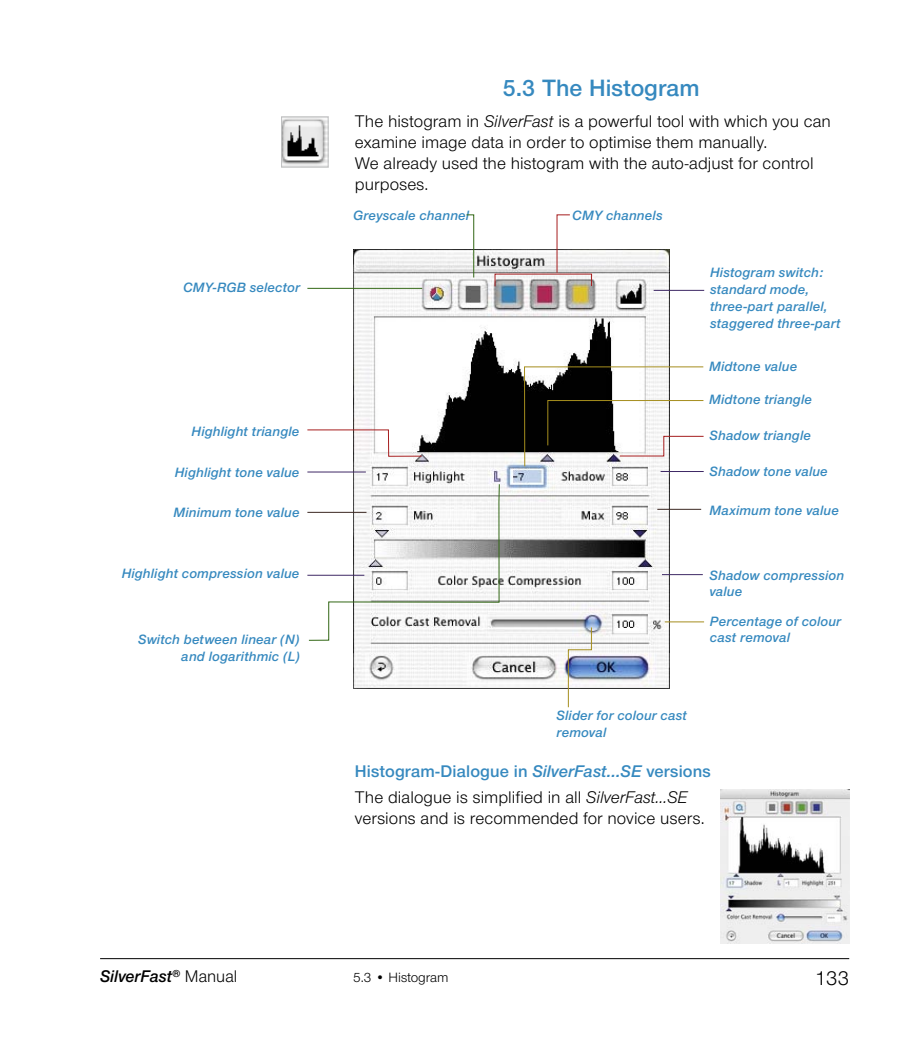
<style>
.page{position:relative;width:916px;height:1042px;background:#fff}
.page>*{position:absolute;margin:0;border:0;box-sizing:border-box;transform-origin:0 0}
.t1{font:600 24.5px "Nimbus Sans Novus T";color:#3689bf}
.t2{font:21px "Nimbus Sans Novus T";color:#000}
.t3{font:17.5px/21px "Nimbus Sans Novus T";letter-spacing:.005em;color:#000}
.t4{font:600 17.5px/25.9px "Nimbus Sans Novus T";letter-spacing:.005em;color:#3689bf}
.t5{font:italic 600 17.5px "Nimbus Sans Novus T";color:#000}
.t6{font:italic 600 14px/16.8px "Nimbus Sans Novus T";letter-spacing:.015em;color:#3689bf}
.t7{font:14px "Nimbus Sans Novus T";color:#000}
.s1{font-style:italic}
.s2{font-weight:400;color:#000}
.s3{font-weight:400;font-style:italic;color:#000}
.s4{font-weight:400;font-style:normal}
</style>
<div class="page">
<hr style="left:100px;top:958px;width:749px;height:1px;background:#000">
<img style="left:353px;top:250px;width:316px;height:438px">
<img style="left:283px;top:119px;width:43px;height:46px">
<div style="left:281px;top:117px;width:47px;height:50px;border:1px solid #bebfc0"></div>
<svg style="left:466px;top:214px;width:9px;height:64px"></svg>
<svg style="left:556px;top:214px;width:15px;height:59px"></svg>
<hr style="left:307px;top:288px;width:115px;height:1px;background:#326715">
<svg style="left:307px;top:429px;width:115px;height:28px"></svg>
<hr style="left:307px;top:471px;width:59px;height:1px;background:#3e2865">
<hr style="left:307px;top:512px;width:59px;height:1px;background:#3c2822">
<hr style="left:307px;top:575px;width:57px;height:1px;background:#3e2865">
<svg style="left:308px;top:483px;width:192px;height:158px"></svg>
<hr style="left:662px;top:574px;width:41px;height:1px;background:#3e2865">
<hr style="left:657px;top:509px;width:44px;height:1px;background:#3c2822">
<hr style="left:661px;top:471px;width:43px;height:1px;background:#3e2865">
<hr style="left:654px;top:290px;width:50px;height:1px;background:#3e2865">
<svg style="left:567px;top:626px;width:25px;height:82px"></svg>
<hr style="left:665px;top:621px;width:39px;height:1px;background:#a58e1e">
<svg style="left:524px;top:366px;width:180px;height:101px"></svg>
<img style="left:720px;top:790px;width:129px;height:153px">
<h1 class="t1" style="left:503px;top:74px;width:198px">5.3 The Histogram</h1>
<p class="t3" style="left:355px;top:111px;width:478px">The histogram in <span class="s1">SilverFast</span> is a powerful tool with which you can examine image data in order to optimise them manually.<br>We already used the histogram with the auto-adjust for control purposes.</p>
<p class="t6" style="left:183px;top:279px;width:118px">CMY-RGB selector</p>
<p class="t6" style="left:353px;top:206px;width:117px">Greyscale channel</p>
<p class="t6" style="left:572px;top:206px;width:92px">CMY channels</p>
<p class="t6" style="left:710px;top:264px;width:132px">Histogram switch: standard mode, three-part parallel, staggered three-part</p>
<p class="t6" style="left:709px;top:357px;width:89px">Midtone value</p>
<p class="t6" style="left:709px;top:391px;width:104px">Midtone triangle</p>
<p class="t6" style="left:192px;top:422px;width:109px">Highlight triangle</p>
<p class="t6" style="left:175px;top:463px;width:126px">Highlight tone value</p>
<p class="t6" style="left:173px;top:503px;width:128px">Minimum tone value</p>
<p class="t6" style="left:709px;top:501px;width:131px">Maximum tone value</p>
<p class="t6" style="left:709px;top:427px;width:103px">Shadow triangle</p>
<p class="t6" style="left:709px;top:462px;width:120px">Shadow tone value</p>
<p class="t6" style="left:122px;top:564px;width:179px">Highlight compression value</p>
<p class="t6" style="left:709px;top:566px;width:136px">Shadow compression value</p>
<p class="t6" style="left:138px;top:630px;width:163px;text-align:right">Switch between linear (N) and logarithmic (L)</p>
<p class="t6" style="left:710px;top:612px;width:133px">Percentage of colour cast removal</p>
<p class="t6" style="left:557px;top:707px;width:132px">Slider for colour cast removal</p>
<p class="t4" style="left:355px;top:758px;width:357px">Histogram-Dialogue in <span class="s1">SilverFast…SE</span> versions<br><span class="s2">The dialogue is simplified in all</span> <span class="s3">SilverFast…SE</span></p>
<p class="t3" style="left:355px;top:807px;width:351px">versions and is recommended for novice users.</p>
<p class="t5" style="left:100px;top:966px;width:139px">SilverFast<sup>®</sup> <span class="s4">Manual</span></p>
<h2 class="t2" style="left:815px;top:965px;width:23px">133</h2>
<p class="t7" style="left:353px;top:969px;width:97px">5.3 • Histogram</p>
</div>
